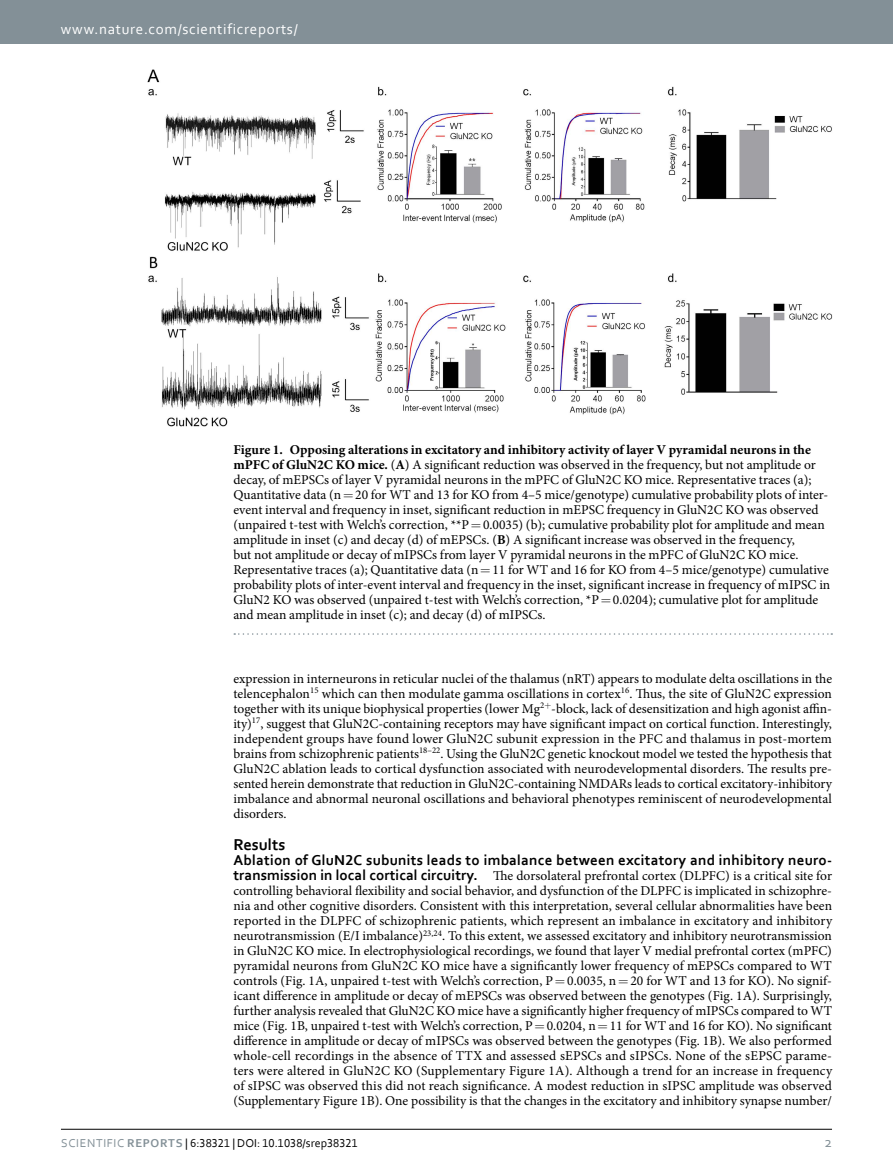
<style>
.page{position:relative;width:893px;height:1174px;background:#fff}
.page>*{position:absolute;margin:0;border:0;box-sizing:border-box;transform-origin:0 0}
.t1{font:700 16.5px "Corbel";color:#000}
.t2{font:700 15px "Corbel";letter-spacing:.015em;color:#000}
.t3{font:15px "Corbel";letter-spacing:.045em;color:#fff}
.t4{font:15px "Corbel";color:#839097}
.t5{font:13.5px/15px "Minion Pro";color:#000;text-align:justify}
.t6{font:12px "Corbel";color:#000}
.s1{font-weight:700}
.s2{font-family:"Corbel";font-weight:700;font-size:15px}
.s3{color:#839097}
.s4{font-weight:700;color:#839097}
</style>
<div class="page">
<div style="left:0;top:0;width:893px;height:43px;background:#839097"></div>
<hr style="left:61px;top:1129px;width:771px;height:1px;background:#000">
<img style="left:148px;top:70px;width:684px;height:356px">
<svg style="left:234px;top:633px;width:598px;height:2px"></svg>
<p class="t3" style="left:61px;top:19px;width:238px">www.nature.com/scientificreports/</p>
<p class="t5" style="left:233px;top:442px;width:598px;text-align:left"><span class="s1">Figure 1. Opposing alterations in excitatory and inhibitory activity of layer V pyramidal neurons in the mPFC of GluN2C KO mice.</span> (<span class="s1">A</span>) A significant reduction was observed in the frequency, but not amplitude or decay, of mEPSCs of layer V pyramidal neurons in the mPFC of GluN2C KO mice. Representative traces (a); Quantitative data (n 20 for WT and 13 for KO from 4–5 mice/genotype) cumulative probability plots of inter&shy;event interval and frequency in inset, significant reduction in mEPSC frequency in GluN2C KO was observed (unpaired t-test with Welch’s correction, **P 0.0035) (b); cumulative probability plot for amplitude and mean amplitude in inset (c) and decay (d) of mEPSCs. (<span class="s1">B</span>) A significant increase was observed in the frequency,<br>but not amplitude or decay of mIPSCs from layer V pyramidal neurons in the mPFC of GluN2C KO mice.<br>Representative traces (a); Quantitative data (n 11 for WT and 16 for KO from 4–5 mice/genotype) cumulative probability plots of inter-event interval and frequency in the inset, significant increase in frequency of mIPSC in GluN2 KO was observed (unpaired t-test with Welch’s correction, *P 0.0204); cumulative plot for amplitude and mean amplitude in inset (c); and decay (d) of mIPSCs.</p>
<p class="t5" style="left:233px;top:671px;width:600px">expression in interneurons in reticular nuclei of the thalamus (nRT) appears to modulate delta oscillations in the telencephalon<sup>15</sup> which can then modulate gamma oscillations in cortex<sup>16</sup>. Thus, the site of GluN2C expression together with its unique biophysical properties (lower Mg<sup>2</sup> -block, lack of desensitization and high agonist affin&shy;ity)<sup>17</sup>, suggest that GluN2C-containing receptors may have significant impact on cortical function. Interestingly, independent groups have found lower GluN2C subunit expression in the PFC and thalamus in post-mortem brains from schizophrenic patients<sup>18–22</sup>. Using the GluN2C genetic knockout model we tested the hypothesis that GluN2C ablation leads to cortical dysfunction associated with neurodevelopmental disorders. The results pre&shy;sented herein demonstrate that reduction in GluN2C-containing NMDARs leads to cortical excitatory-inhibitory imbalance and abnormal neuronal oscillations and behavioral phenotypes reminiscent of neurodevelopmental disorders.</p>
<p class="t1" style="left:233px;top:834px;width:53px">Results</p>
<p class="t2" style="left:233px;top:851px;width:600px">Ablation of GluN2C subunits leads to imbalance between excitatory and inhibitory neuro-</p>
<p class="t5" style="left:233px;top:868px;width:600px"><span class="s2">transmission in local cortical circuitry.</span> The dorsolateral prefrontal cortex (DLPFC) is a critical site for controlling behavioral flexibility and social behavior, and dysfunction of the DLPFC is implicated in schizophre&shy;nia and other cognitive disorders. Consistent with this interpretation, several cellular abnormalities have been reported in the DLPFC of schizophrenic patients, which represent an imbalance in excitatory and inhibitory neurotransmission (E/I imbalance)<sup>23,24</sup>. To this extent, we assessed excitatory and inhibitory neurotransmission in GluN2C KO mice. In electrophysiological recordings, we found that layer V medial prefrontal cortex (mPFC) pyramidal neurons from GluN2C KO mice have a significantly lower frequency of mEPSCs compared to WT controls (Fig. 1A, unpaired t-test with Welch’s correction, P 0.0035, n 20 for WT and 13 for KO). No signif&shy;icant difference in amplitude or decay of mEPSCs was observed between the genotypes (Fig. 1A). Surprisingly, further analysis revealed that GluN2C KO mice have a significantly higher frequency of mIPSCs compared to WT mice (Fig. 1B, unpaired t-test with Welch’s correction, P 0.0204, n 11 for WT and 16 for KO). No significant difference in amplitude or decay of mIPSCs was observed between the genotypes (Fig. 1B). We also performed whole-cell recordings in the absence of TTX and assessed sEPSCs and sIPSCs. None of the sEPSC parame&shy;ters were altered in GluN2C KO (Supplementary Figure 1A). Although a trend for an increase in frequency of sIPSC was observed this did not reach significance. A modest reduction in sIPSC amplitude was observed (Supplementary Figure 1B). One possibility is that the changes in the excitatory and inhibitory synapse number/</p>
<p class="t6" style="left:61px;top:1135px;width:298px"><span class="s3">Scientific</span> <span class="s4">Reports</span> | 6:38321 | DOI: 10.1038/srep38321</p>
<p class="t4" style="left:824px;top:1132px;width:9px">2</p>
</div>
